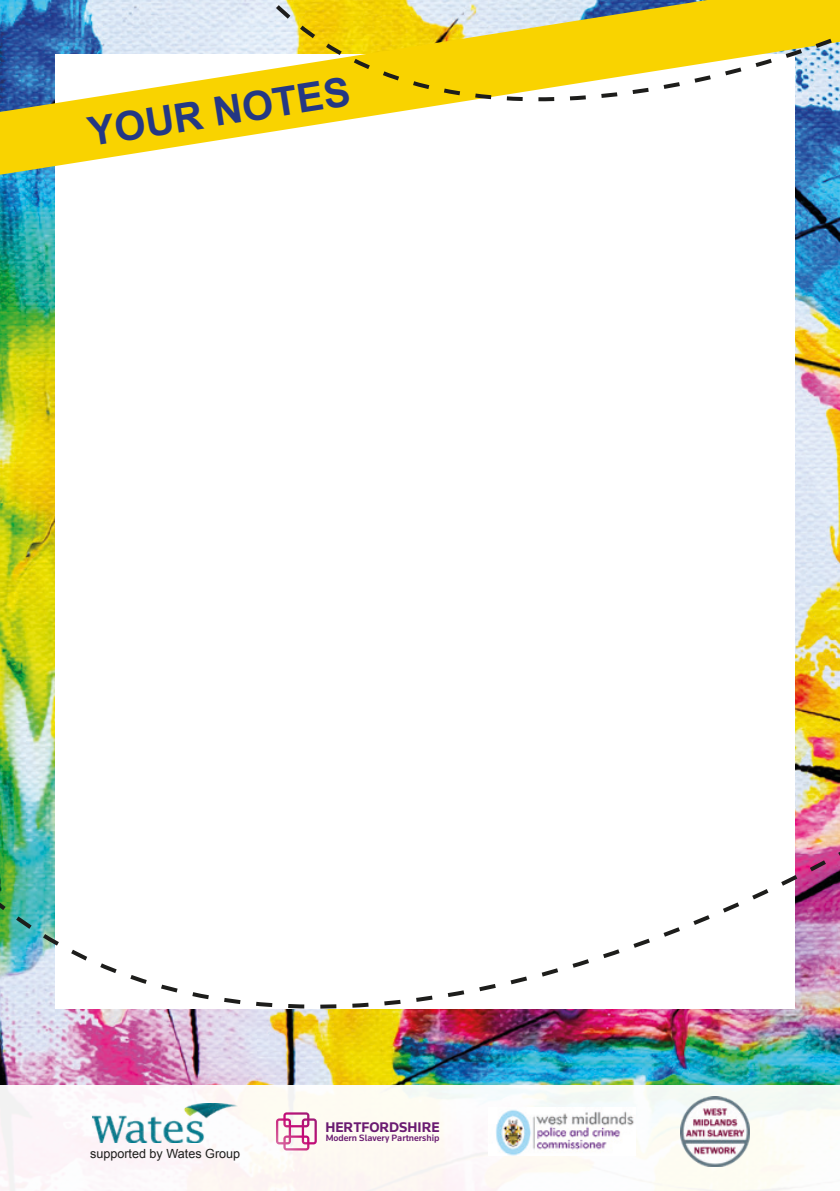
<style>
.page{position:relative;width:840px;height:1191px;background:#fff}
.page>*{position:absolute;margin:0;border:0;box-sizing:border-box;transform-origin:0 0}
.t1{font:700 40px "Arial";color:#243884}
.t2{font:700 14.6px "Knowledge";color:#6a1b71}
.t3{font:12.6px "Arial";color:#1d1d1b}
.t4{font:500 9.6px "Knowledge";color:#6a1b71}
</style>
<div class="page">
<img style="left:0;top:175px;width:839px;height:650px">
<div style="left:55px;top:54px;width:739px;height:954px;background:#fff"></div>
<svg style="left:0;top:0;width:186px;height:175px"></svg>
<svg style="left:186px;top:0;width:653px;height:299px"></svg>
<img style="left:0;top:825px;width:839px;height:366px">
<img style="left:680px;top:1096px;width:69px;height:70px">
<img style="left:92px;top:1103px;width:145px;height:39px">
<svg style="left:276px;top:1112px;width:40px;height:38px"></svg>
<img style="left:487px;top:1107px;width:148px;height:48px">
<p class="t1" style="left:84px;top:106px;width:266px;rotate:-9deg">YOUR NOTES</p>
<p class="t3" style="left:90px;top:1145px;width:152px">supported by Wates Group</p>
<p class="t2" style="left:325px;top:1118px;width:116px">HERTFORDSHIRE</p>
<p class="t4" style="left:325px;top:1131px;width:115px">Modern Slavery Partnership</p>
</div>
